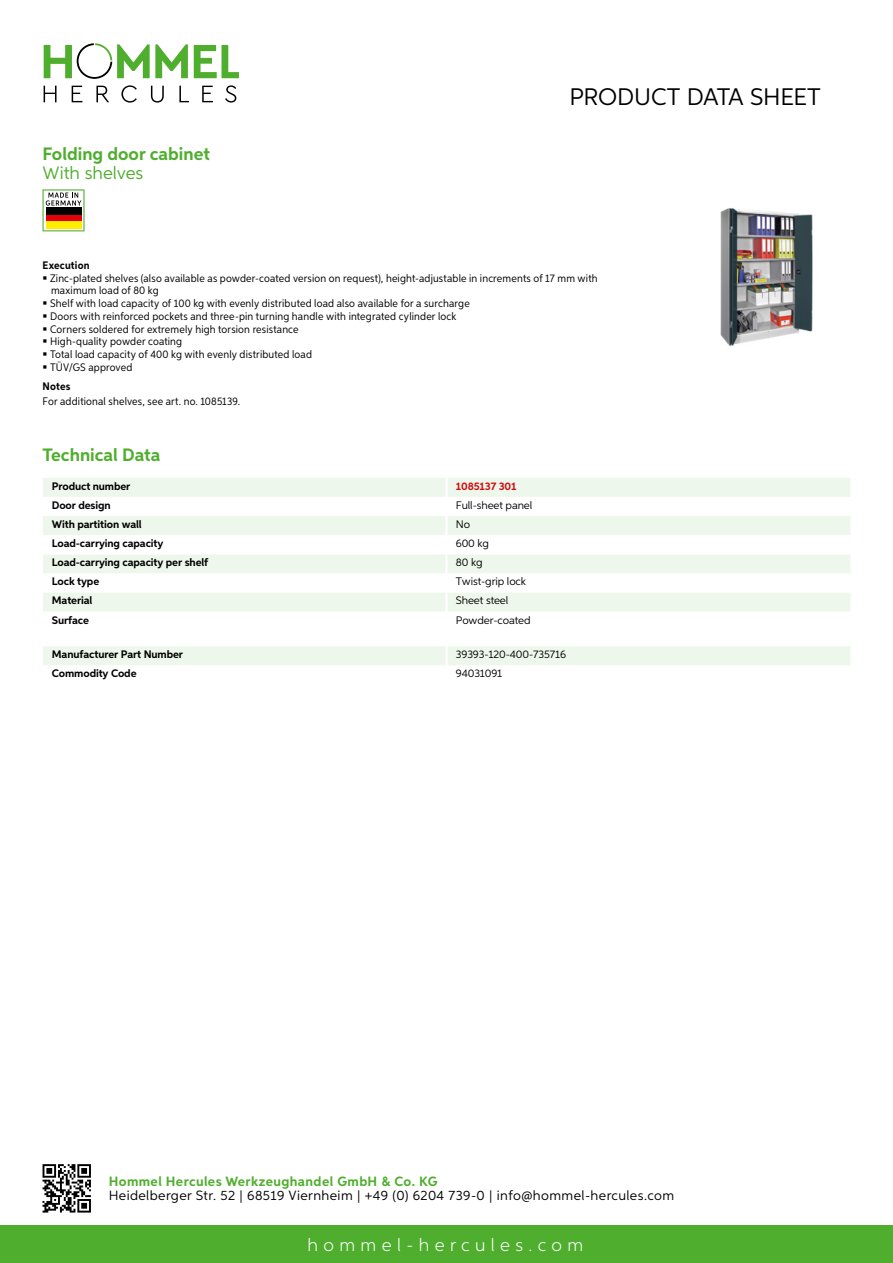
<style>
.page{position:relative;width:893px;height:1263px;background:#fff}
.page>*{position:absolute;margin:0;border:0;box-sizing:border-box;transform-origin:0 0}
.t1{font:24px "Aspira";letter-spacing:-.01em;color:#000}
.t2{font:700 18px "Aspira";color:#50ae2f}
.t3{font:300 18px "Aspira";letter-spacing:.3em;color:#fff}
.t4{font:18px "Aspira";color:#50ae2f}
.t5{font:13.5px "Aspira";letter-spacing:.03em;color:#000}
.t6{font:700 13.5px "Aspira";letter-spacing:.03em;color:#50ae2f}
.t7{font:10.95px/12.6px "Aspira Nar";letter-spacing:.015em;color:#000}
.t8{font:700 10.95px "Aspira";letter-spacing:-.01em;color:#000}
.t9{font:10.95px "Aspira";letter-spacing:-.01em;color:#000}
.t10{font:700 10.95px "Aspira Nar";letter-spacing:.015em;color:#000}
.t11{font:700 10.95px "Aspira";letter-spacing:-.01em;color:#cd1013}
</style>
<div class="page">
<div style="left:0;top:1226px;width:893px;height:37px;background:#50ae2f"></div>
<svg style="left:43px;top:1164px;width:48px;height:48px"></svg>
<svg style="left:194px;top:45px;width:45px;height:33px"></svg>
<svg style="left:44px;top:43px;width:144px;height:36px"></svg>
<svg style="left:44px;top:86px;width:13px;height:16px"></svg>
<svg style="left:72px;top:86px;width:10px;height:16px"></svg>
<svg style="left:96px;top:86px;width:13px;height:16px"></svg>
<svg style="left:121px;top:85px;width:16px;height:18px"></svg>
<svg style="left:151px;top:86px;width:13px;height:17px"></svg>
<svg style="left:179px;top:86px;width:10px;height:16px"></svg>
<svg style="left:202px;top:86px;width:11px;height:16px"></svg>
<svg style="left:225px;top:85px;width:11px;height:18px"></svg>
<div style="left:43px;top:478px;width:807px;height:19px;background:#eef7eb"></div>
<svg style="left:43px;top:516px;width:807px;height:96px;fill:#eef7eb"></svg>
<hr style="left:445px;top:478px;width:3px;height:19px;background:#fff">
<hr style="left:445px;top:516px;width:3px;height:19px;background:#fff">
<hr style="left:445px;top:535px;width:3px;height:19px;background:#fff">
<hr style="left:445px;top:554px;width:3px;height:19px;background:#fff">
<hr style="left:445px;top:573px;width:3px;height:20px;background:#fff">
<hr style="left:445px;top:593px;width:3px;height:19px;background:#fff">
<div style="left:43px;top:646px;width:807px;height:19px;background:#eef7eb"></div>
<svg style="left:43px;top:189px;width:42px;height:42px"></svg>
<div style="left:46px;top:214px;width:35px;height:7px;background:#e3000b"></div>
<div style="left:46px;top:208px;width:35px;height:7px;background:#000"></div>
<div style="left:46px;top:221px;width:35px;height:7px;background:#ffed00"></div>
<img style="left:720px;top:208px;width:93px;height:138px">
<h2 class="t2" style="left:43px;top:142px;width:169px">Folding door cabinet</h2>
<h2 class="t4" style="left:43px;top:162px;width:102px">With shelves</h2>
<h1 class="t1" style="left:569px;top:82px;width:253px">Product data sh eet</h1>
<p class="t10" style="left:43px;top:259px;width:49px">Execution</p>
<p class="t7" style="left:50px;top:272px;width:549px">Zinc-plated shelves (also available as powder-coated version on request), height-adjustable in increments of 17 mm with maximum load of 80 kg<br>Shelf with load capacity of 100 kg with evenly distributed load also available for a surcharge<br>Doors with reinforced pockets and three-pin turning handle with integrated cylinder lock<br>Corners soldered for extremely high torsion resistance<br>High-quality powder coating<br>Total load capacity of 400 kg with evenly distributed load<br>TÜV/GS approved</p>
<p class="t10" style="left:43px;top:379px;width:29px">Notes</p>
<p class="t7" style="left:43px;top:395px;width:199px">For additional shelves, see art. no. 1085139.</p>
<h2 class="t2" style="left:43px;top:444px;width:120px">Technical Data</h2>
<p class="t8" style="left:52px;top:479px;width:80px">Product number</p>
<p class="t11" style="left:456px;top:479px;width:62px">1085137 301</p>
<p class="t8" style="left:52px;top:498px;width:60px">Door design</p>
<p class="t9" style="left:456px;top:498px;width:78px">Full-sheet panel</p>
<p class="t8" style="left:52px;top:517px;width:91px">With partition wall</p>
<p class="t9" style="left:456px;top:517px;width:16px">No</p>
<p class="t8" style="left:52px;top:537px;width:113px">Load-carrying capacity</p>
<p class="t9" style="left:456px;top:537px;width:35px">600 kg</p>
<p class="t8" style="left:52px;top:556px;width:158px">Load-carrying capacity per shelf</p>
<p class="t9" style="left:456px;top:556px;width:28px">80 kg</p>
<p class="t8" style="left:52px;top:575px;width:49px">Lock type</p>
<p class="t9" style="left:456px;top:575px;width:72px">Twist-grip lock</p>
<p class="t8" style="left:52px;top:594px;width:42px">Material</p>
<p class="t9" style="left:456px;top:594px;width:54px">Sheet steel</p>
<p class="t8" style="left:52px;top:613px;width:39px">Surface</p>
<p class="t9" style="left:456px;top:613px;width:76px">Powder-coated</p>
<p class="t8" style="left:52px;top:648px;width:133px">Manufacturer Part Number</p>
<p class="t9" style="left:456px;top:648px;width:112px">39393-120-400-735716</p>
<p class="t8" style="left:52px;top:667px;width:86px">Commodity Code</p>
<p class="t9" style="left:456px;top:667px;width:48px">94031091</p>
<p class="t6" style="left:109px;top:1172px;width:330px">Hommel Hercules Werkzeughandel GmbH &amp; Co. KG</p>
<p class="t5" style="left:109px;top:1187px;width:567px">Heidelberger Str. 52 | 68519 Viernheim | +49 (0) 6204 739-0 | info@hommel-hercules.com</p>
<h2 class="t3" style="left:307px;top:1234px;width:277px">hommel-hercules.com</h2>
</div>
